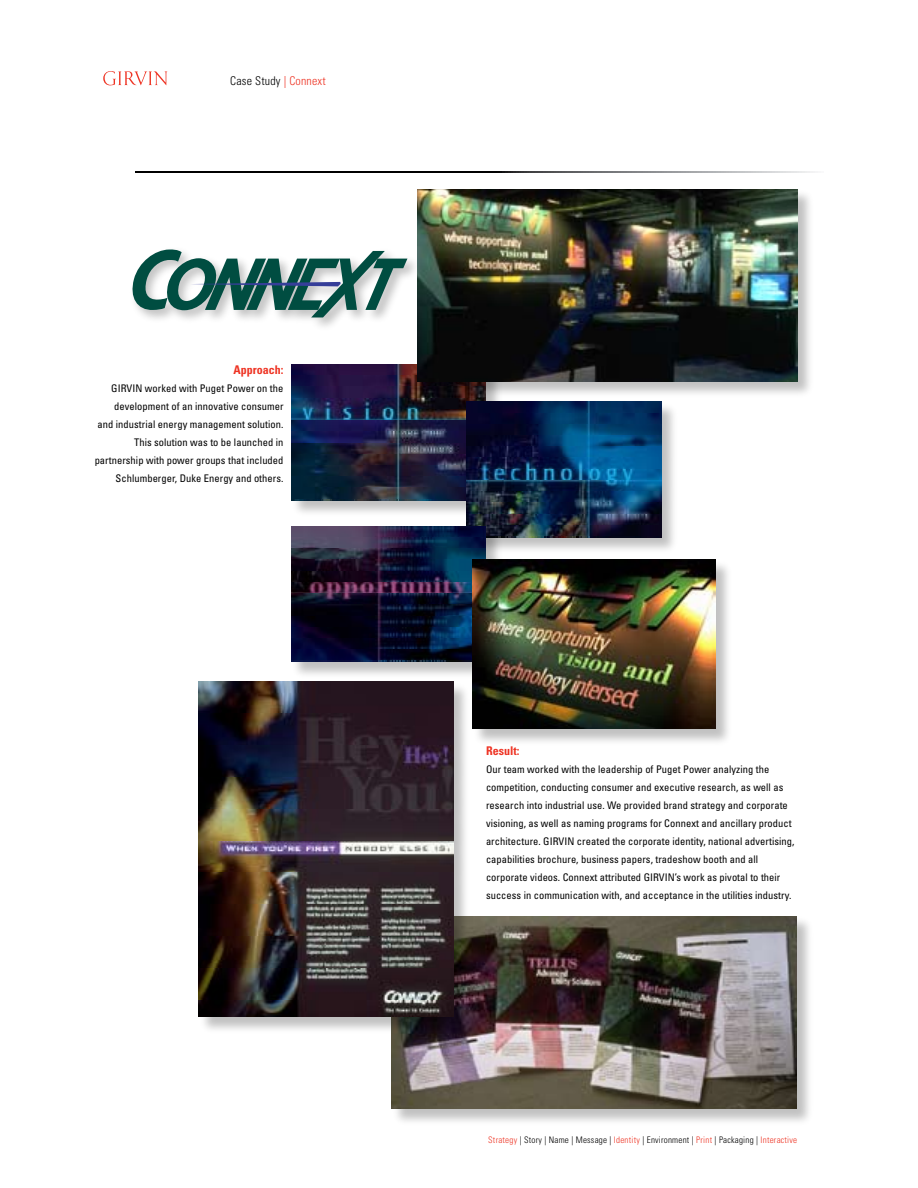
<style>
.page{position:relative;width:918px;height:1188px;background:#fff}
.page>*{position:absolute;margin:0;border:0;box-sizing:border-box;transform-origin:0 0}
.t1{font:300 condensed 12px "Univers";letter-spacing:.015em;color:#000}
.t2{font:700 condensed 12px "Univers";color:#ee3424}
.t3{font:condensed 10.5px/18px "Univers";letter-spacing:.005em;color:#000;text-align:right}
.t4{font:300 condensed 9px "Univers";letter-spacing:.025em;color:#000}
.s1{color:#ee3424}
</style>
<div class="page">
<svg style="left:135px;top:171px;width:680px;height:1px"></svg>
<svg style="left:103px;top:71px;width:65px;height:14px"></svg>
<div style="left:129px;top:246px;width:292px;height:86px;background:#000;opacity:.25"></div>
<svg style="left:129px;top:249px;width:278px;height:68px"></svg>
<div style="left:291px;top:364px;width:213px;height:154px;background:#000;opacity:.25"></div>
<img style="left:291px;top:364px;width:195px;height:136px">
<div style="left:466px;top:402px;width:214px;height:153px;background:#000;opacity:.25"></div>
<img style="left:467px;top:402px;width:194px;height:136px">
<div style="left:291px;top:526px;width:213px;height:153px;background:#000;opacity:.25"></div>
<img style="left:291px;top:526px;width:195px;height:136px">
<div style="left:472px;top:559px;width:262px;height:188px;background:#000;opacity:.25"></div>
<img style="left:472px;top:560px;width:244px;height:169px">
<div style="left:391px;top:916px;width:423px;height:211px;background:#000;opacity:.25"></div>
<img style="left:392px;top:916px;width:404px;height:193px">
<div style="left:417px;top:189px;width:399px;height:211px;background:#000;opacity:.25"></div>
<img style="left:417px;top:189px;width:380px;height:192px">
<div style="left:198px;top:681px;width:274px;height:354px;background:#000;opacity:.25"></div>
<img style="left:199px;top:682px;width:254px;height:335px">
<p class="t1" style="left:230px;top:73px;width:97px">Case Study <span class="s1">| Connext</span></p>
<p class="t2" style="left:234px;top:362px;width:51px">Approach:</p>
<p class="t3" style="left:95px;top:379px;width:190px">GIRVIN worked with Puget Power on the development of an innovative consumer<br>and industrial energy management solution.<br>This solution was to be launched in partnership with power groups that included Schlumberger, Duke Energy and others.</p>
<p class="t2" style="left:486px;top:743px;width:35px">Result:</p>
<p class="t3" style="left:486px;top:760px;width:310px;text-align:left">Our team worked with the leadership of Puget Power analyzing the competition, conducting consumer and executive research, as well as research into industrial use. We provided brand strategy and corporate visioning, as well as naming programs for Connext and ancillary product architecture. GIRVIN created the corporate identity, national advertising, capabilities brochure, business papers, tradeshow booth and all corporate videos. Connext attributed GIRVIN’s work as pivotal to their success in communication with, and acceptance in the utilities industry.</p>
<p class="t4" style="left:488px;top:1134px;width:311px"><span class="s1">Strategy</span> | Story | Name | Message | <span class="s1">Identity</span> | Environment | <span class="s1">Print</span> | Packaging | <span class="s1">Interactive</span></p>
</div>
